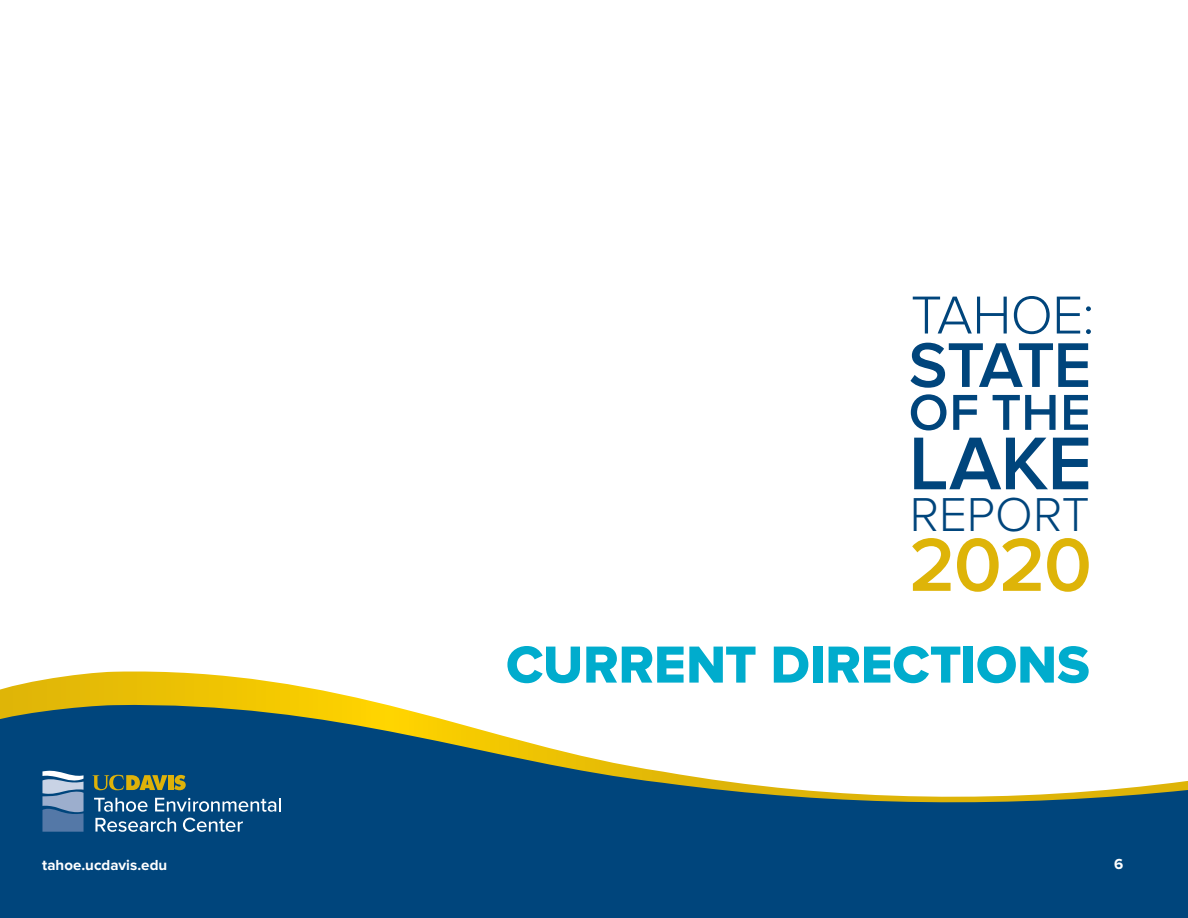
<style>
.page{position:relative;width:1188px;height:918px;background:#fff}
.page>*{position:absolute;margin:0;border:0;box-sizing:border-box;transform-origin:0 0}
.t1{font:600 78px "Proxima Nova";color:#deb408}
.t2{font:600 77.4px "Proxima Nova";color:#00457c}
.t3{font:600 65.4px "Proxima Nova";letter-spacing:-.055em;color:#00457c}
.t4{font:300 55.35px "Proxima Nova";letter-spacing:-.015em;color:#00457c}
.t5{font:54px "Proxima Nova Extrabld";letter-spacing:-.005em;color:#00accd}
.t6{font:600 52.35px "Proxima Nova";color:#00457c}
.t7{font:300 49.35px "Proxima Nova";letter-spacing:.005em;color:#00457c}
.t8{font:700 15.15px "Proxima Nova";letter-spacing:.005em;color:#fff}
</style>
<div class="page">
<svg style="left:0;top:671px;width:371px;height:30px"></svg>
<svg style="left:0;top:701px;width:1188px;height:217px;fill:#00457c"></svg>
<svg style="left:174px;top:775px;width:12px;height:15px"></svg>
<div style="left:168px;top:775px;width:5px;height:15px;background:#deb209"></div>
<svg style="left:92px;top:775px;width:75px;height:15px"></svg>
<svg style="left:94px;top:798px;width:54px;height:14px"></svg>
<svg style="left:155px;top:798px;width:126px;height:14px"></svg>
<svg style="left:95px;top:818px;width:81px;height:14px"></svg>
<svg style="left:183px;top:818px;width:60px;height:14px"></svg>
<svg style="left:42px;top:770px;width:42px;height:62px;background:#7695b9"></svg>
<p class="t8" style="left:42px;top:856px;width:127px">tahoe.ucdavis.edu</p>
<h3 class="t4" style="left:911px;top:283px;width:185px">TAHOE:</h3>
<h3 class="t3" style="left:909px;top:328px;width:184px">STATE</h3>
<h3 class="t6" style="left:909px;top:382px;width:183px">OF THE</h3>
<h2 class="t2" style="left:909px;top:419px;width:185px">LAKE</h2>
<h3 class="t7" style="left:910px;top:486px;width:181px">REPORT</h3>
<h1 class="t1" style="left:909px;top:520px;width:184px">2020</h1>
<h3 class="t5" style="left:506px;top:634px;width:585px">CURRENT DIRECTIONS</h3>
<p class="t8" style="left:1114px;top:856px;width:11px">6</p>
</div>
